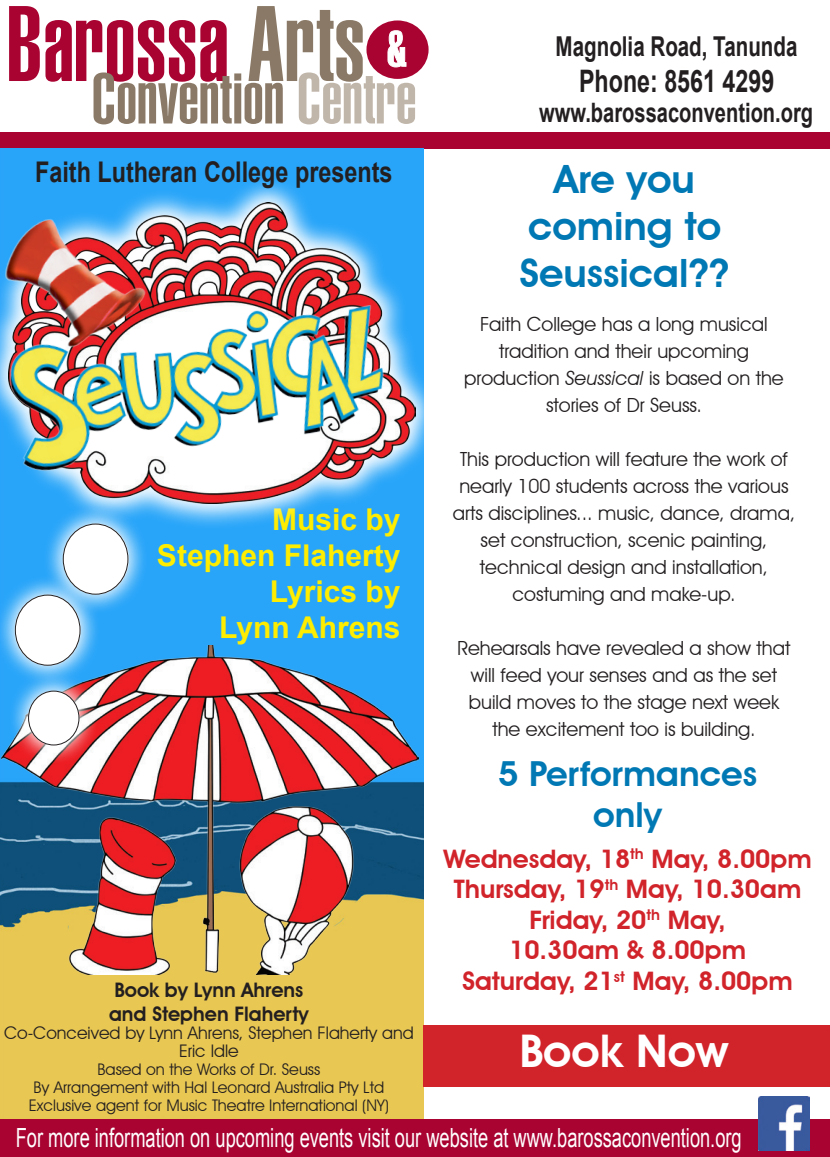
<style>
.page{position:relative;width:830px;height:1157px;background:#fff}
.page>*{position:absolute;margin:0;border:0;box-sizing:border-box;transform-origin:0 0}
.t1{font:600 45px "Avant Garde IT Cby BT";color:#fff}
.t2{font:600 39px/46.8px "Avant Garde IT Cby BT";color:#0078b3}
.t3{font:600 34.5px/41.4px "Avant Garde IT Cby BT";color:#0078b3;text-align:center}
.t4{font:700 31.05px "Arial";color:#231f20;scale:.75 1}
.presented_by{font:700 30px "Arial";color:#ffed01}
.t5{font:700 28.5px "Arial";color:#231f20;scale:.82 1}
.t6{font:700 27.45px "Arial";color:#231f20;scale:.75 1}
.t7{font:700 26.7px "Arial";color:#231f20;scale:.75 1}
.t8{font:26.4px "Arial";color:#fff;scale:.69 1}
.t9{font:600 25.5px "Avant Garde IT Cby BT";color:#d1232a}
.presented_by-2{font:600 20.1px "Avant Garde IT Cby BT";color:#231f20}
.t10{font:19.5px/27px "Avant Garde IT Cby BT";color:#231f20;text-align:center}
.presented_by-3{font:17.4px/18px "Avant Garde IT Cby BT";color:#231f20;text-align:center}
.presented_by-4{font:16.05px "Avant Garde IT Cby BT";color:#231f20}
.s1{font-style:italic}
</style>
<div class="page">
<div style="left:0;top:133px;width:829px;height:16px;background:#a90332"></div>
<img style="left:0;top:530px;width:423px;height:589px">
<img style="left:0;top:149px;width:424px;height:371px">
<img style="left:2px;top:645px;width:416px;height:329px">
<div style="left:0;top:503px;width:148px;height:262px;background:#fff;opacity:.75"></div>
<svg style="left:43px;top:504px;width:105px;height:110px"></svg>
<div style="left:63px;top:524px;width:65px;height:70px;background:#fff;border-radius:50%"></div>
<div style="left:63px;top:523px;width:65px;height:71px;border:1px solid #231f20;border-radius:50%"></div>
<img style="left:9px;top:685px;width:90px;height:80px">
<div style="left:29px;top:691px;width:50px;height:54px;background:#fff;border-radius:50%"></div>
<div style="left:28px;top:690px;width:51px;height:55px;border:1px solid #231f20;border-radius:50%"></div>
<svg style="left:0;top:575px;width:100px;height:110px"></svg>
<div style="left:15px;top:595px;width:65px;height:70px;background:#fff;border-radius:50%"></div>
<div style="left:15px;top:594px;width:65px;height:71px;border:1px solid #231f20;border-radius:50%"></div>
<div style="left:366px;top:20px;width:62px;height:59px;background:#a90332;border-radius:50%"></div>
<svg style="left:9px;top:6px;width:406px;height:118px"></svg>
<div style="left:0;top:1119px;width:829px;height:38px;background:#a90332"></div>
<img style="left:758px;top:1096px;width:51px;height:54px">
<div style="left:423px;top:1025px;width:406px;height:61px;background:#d1232a"></div>
<p class="t5" style="left:35px;top:153px;width:437px">Faith Lutheran College presents</p>
<p class="presented_by" style="left:272px;top:499px;width:130px">Music by</p>
<p class="presented_by" style="left:157px;top:535px;width:245px">Stephen Flaherty</p>
<p class="presented_by" style="left:270px;top:571px;width:132px">Lyrics by</p>
<p class="presented_by" style="left:219px;top:607px;width:183px">Lynn Ahrens</p>
<p class="presented_by-2" style="left:114px;top:977px;width:190px">Book by Lynn Ahrens</p>
<p class="presented_by-2" style="left:109px;top:1002px;width:201px">and Stephen Flaherty</p>
<p class="presented_by-3" style="left:4px;top:1023px;width:411px">Co-Conceived by Lynn Ahrens, Stephen Flaherty and<br>Eric Idle</p>
<p class="presented_by-4" style="left:97px;top:1059px;width:224px">Based on the Works of Dr. Seuss</p>
<p class="presented_by-4" style="left:34px;top:1077px;width:352px">By Arrangement with Hal Leonard Australia Pty Ltd</p>
<p class="presented_by-4" style="left:29px;top:1095px;width:361px">Exclusive agent for Music Theatre International (NY)</p>
<p class="t6" style="left:555px;top:28px;width:324px">Magnolia Road, Tanunda</p>
<p class="t4" style="left:578px;top:61px;width:262px">Phone: 8561 4299</p>
<p class="t7" style="left:539px;top:95px;width:366px">www.barossaconvention.org</p>
<p class="t2" style="left:554px;top:156px;width:142px">Are you</p>
<p class="t2" style="left:519px;top:203px;width:211px">coming to<br>Seussical??</p>
<p class="t10" style="left:464px;top:310px;width:321px">Faith College has a long musical tradition and their upcoming production <span class="s1">Seussical</span> is based on the</p>
<p class="t10" style="left:545px;top:391px;width:157px">stories of Dr Seuss.</p>
<p class="t10" style="left:452px;top:445px;width:343px">This production will feature the work of nearly 100 students across the various arts disciplines... music, dance, drama, set construction, scenic painting, technical design and installation, costuming and make-up.</p>
<p class="t10" style="left:457px;top:634px;width:334px">Rehearsals have revealed a show that will feed your senses and as the set build moves to the stage next week the excitement too is building.</p>
<p class="t3" style="left:498px;top:752px;width:260px">5 Performances only</p>
<p class="t9" style="left:443px;top:843px;width:369px">Wednesday, 18<sup>th</sup> May, 8.00pm</p>
<p class="t9" style="left:453px;top:873px;width:349px">Thursday, 19<sup>th</sup> May, 10.30am</p>
<p class="t9" style="left:529px;top:904px;width:197px">Friday, 20<sup>th</sup> May,</p>
<p class="t9" style="left:509px;top:935px;width:238px">10.30am &amp; 8.00pm</p>
<p class="t9" style="left:462px;top:965px;width:332px">Saturday, 21<sup>st</sup> May, 8.00pm</p>
<p class="t1" style="left:519px;top:1023px;width:210px">Book Now</p>
<p class="t8" style="left:16px;top:1120px;width:1052px">For more information on upcoming events visit our website at www.barossaconvention.org</p>
</div>
